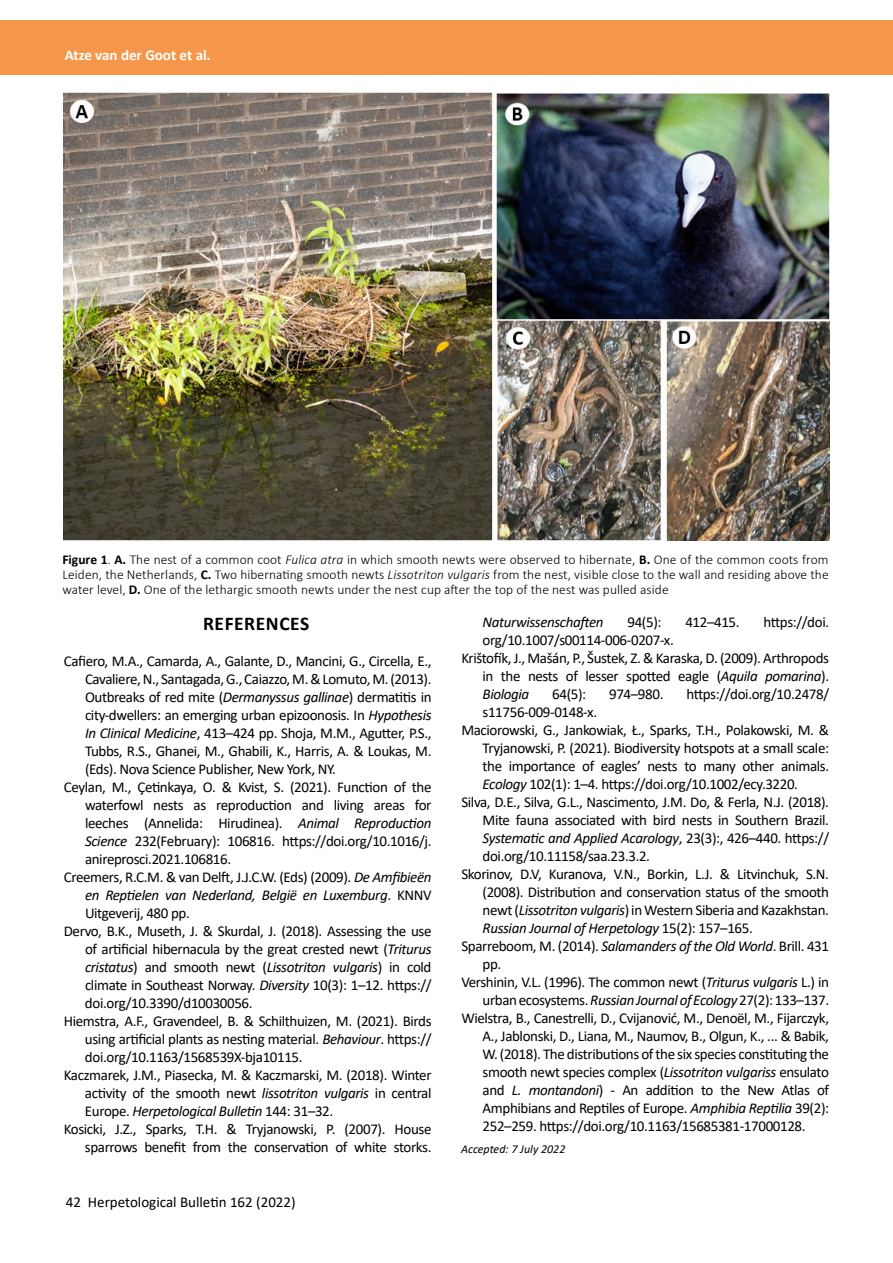
<style>
.page{position:relative;width:893px;height:1263px;background:#fff}
.page>*{position:absolute;margin:0;border:0;box-sizing:border-box;transform-origin:0 0}
.t1{font:700 19.5px "Calibri";letter-spacing:.03em;color:#000}
.t2{font:15px "Calibri";letter-spacing:-.025em;color:#000}
.t3{font:italic 15px "Calibri";letter-spacing:-.025em;color:#000}
.t4{font:15px "Calibri";color:#000}
.t5{font:700 15px "Calibri";color:#fff}
.t6{font:300 13.5px/15px "Calibri";letter-spacing:.005em;color:#000;text-align:justify}
.t7{font:italic 12px "Calibri";color:#000}
.s1{font-weight:700}
.s2{font-style:italic}
.s3{font-style:normal}
</style>
<div class="page">
<div style="left:0;top:21px;width:893px;height:54px;background:#f4974b"></div>
<img style="left:64px;top:92px;width:765px;height:449px">
<p class="t5" style="left:65px;top:44px;width:147px">Atze van der Goot et al.</p>
<p class="t6" style="left:62px;top:552px;width:768px"><span class="s1">Figure 1</span>. <span class="s1">A.</span> The nest of a common coot <span class="s2">Fulica atra</span> in which smooth newts were observed to hibernate, <span class="s1">B.</span> One of the common coots from Leiden, the Netherlands, <span class="s1">C.</span> Two hibernating smooth newts <span class="s2">Lissotriton vulgaris</span> from the nest, visible close to the wall and residing above the water level, <span class="s1">D.</span> One of the lethargic smooth newts under the nest cup after the top of the nest was pulled aside</p>
<h1 class="t1" style="left:203px;top:610px;width:108px">REFERENCES</h1>
<p class="t2" style="left:64px;top:651px;width:369px">Cafiero, M.A., Camarda, A., Galante, D., Mancini, G., Circella, E.,</p>
<p class="t2" style="left:85px;top:669px;width:348px">Cavaliere, N., Santagada, G., Caiazzo, M. &amp; Lomuto, M. (2013).</p>
<p class="t2" style="left:85px;top:687px;width:348px">Outbreaks of red mite (<span class="s2">Dermanyssus gallinae</span>) dermatitis in</p>
<p class="t2" style="left:85px;top:705px;width:348px">city-dwellers: an emerging urban epizoonosis. In <span class="s2">Hypothesis</span></p>
<p class="t2" style="left:85px;top:723px;width:348px"><span class="s2">In Clinical Medicine</span>, 413–424 pp. Shoja, M.M., Agutter, P.S.,</p>
<p class="t2" style="left:85px;top:741px;width:348px">Tubbs, R.S., Ghanei, M., Ghabili, K., Harris, A. &amp; Loukas, M.</p>
<p class="t2" style="left:85px;top:759px;width:253px">(Eds). Nova Science Publisher, New York, NY.</p>
<p class="t2" style="left:64px;top:777px;width:369px">Ceylan, M., Çetinkaya, O. &amp; Kvist, S. (2021). Function of the</p>
<p class="t2" style="left:85px;top:795px;width:348px">waterfowl nests as reproduction and living areas for</p>
<p class="t2" style="left:85px;top:813px;width:348px">leeches (Annelida: Hirudinea). <span class="s2">Animal Reproduction</span></p>
<p class="t2" style="left:85px;top:831px;width:348px"><span class="s2">Science</span> 232(February): 106816. https://doi.org/10.1016/j.</p>
<p class="t2" style="left:85px;top:849px;width:148px">anireprosci.2021.106816.</p>
<p class="t2" style="left:64px;top:867px;width:369px">Creemers, R.C.M. &amp; van Delft, J.J.C.W. (Eds) (2009). <span class="s2">De Amfibieën</span></p>
<p class="t3" style="left:85px;top:885px;width:348px">en Reptielen van Nederland, België en Luxemburg<span class="s3">. KNNV</span></p>
<p class="t2" style="left:85px;top:903px;width:106px">Uitgeverij, 480 pp.</p>
<p class="t2" style="left:64px;top:921px;width:369px">Dervo, B.K., Museth, J. &amp; Skurdal, J. (2018). Assessing the use</p>
<p class="t2" style="left:85px;top:939px;width:348px">of artificial hibernacula by the great crested newt (<span class="s2">Triturus</span></p>
<p class="t3" style="left:85px;top:957px;width:348px">cristatus<span class="s3">) and smooth newt (</span>Lissotriton vulgaris<span class="s3">) in cold</span></p>
<p class="t2" style="left:85px;top:975px;width:348px">climate in Southeast Norway. <span class="s2">Diversity</span> 10(3): 1–12. https://</p>
<p class="t2" style="left:85px;top:993px;width:169px">doi.org/10.3390/d10030056.</p>
<p class="t2" style="left:64px;top:1011px;width:369px">Hiemstra, A.F., Gravendeel, B. &amp; Schilthuizen, M. (2021). Birds</p>
<p class="t2" style="left:85px;top:1029px;width:348px">using artificial plants as nesting material. <span class="s2">Behaviour</span>. https://</p>
<p class="t2" style="left:85px;top:1047px;width:219px">doi.org/10.1163/1568539X-bja10115.</p>
<p class="t2" style="left:64px;top:1065px;width:369px">Kaczmarek, J.M., Piasecka, M. &amp; Kaczmarski, M. (2018). Winter</p>
<p class="t2" style="left:85px;top:1083px;width:348px">activity of the smooth newt <span class="s2">lissotriton vulgaris</span> in central</p>
<p class="t3" style="left:85px;top:1101px;width:250px"><span class="s3">Europe.</span> Herpetological Bulletin <span class="s3">144: 31–32.</span></p>
<p class="t2" style="left:64px;top:1119px;width:369px">Kosicki, J.Z., Sparks, T.H. &amp; Tryjanowski, P. (2007). House</p>
<p class="t2" style="left:85px;top:1137px;width:348px">sparrows benefit from the conservation of white storks.</p>
<p class="t4" style="left:66px;top:1191px;width:231px">42 Herpetological Bulletin 162 (2022)</p>
<p class="t3" style="left:483px;top:611px;width:123px">Naturwissenschaften</p>
<p class="t2" style="left:627px;top:611px;width:36px">94(5):</p>
<p class="t2" style="left:685px;top:611px;width:56px">412–415.</p>
<p class="t2" style="left:763px;top:611px;width:67px">https://doi.</p>
<p class="t2" style="left:483px;top:629px;width:193px">org/10.1007/s00114-006-0207-x.</p>
<p class="t2" style="left:461px;top:647px;width:369px">Krištofík, J., Mašán, P., Šustek, Z. &amp; Karaska, D. (2009). Arthropods</p>
<p class="t2" style="left:483px;top:665px;width:348px">in the nests of lesser spotted eagle (<span class="s2">Aquila pomarina</span>).</p>
<p class="t3" style="left:483px;top:683px;width:48px">Biologia</p>
<p class="t2" style="left:552px;top:683px;width:36px">64(5):</p>
<p class="t2" style="left:609px;top:683px;width:56px">974–980.</p>
<p class="t2" style="left:686px;top:683px;width:144px">https://doi.org/10.2478/</p>
<p class="t2" style="left:483px;top:701px;width:116px">s11756-009-0148-x.</p>
<p class="t2" style="left:461px;top:719px;width:369px">Maciorowski, G., Jankowiak, Ł., Sparks, T.H., Polakowski, M. &amp;</p>
<p class="t2" style="left:483px;top:737px;width:348px">Tryjanowski, P. (2021). Biodiversity hotspots at a small scale:</p>
<p class="t2" style="left:483px;top:755px;width:348px">the importance of eagles’ nests to many other animals.</p>
<p class="t2" style="left:483px;top:773px;width:317px"><span class="s2">Ecology</span> 102(1): 1–4. https://doi.org/10.1002/ecy.3220.</p>
<p class="t2" style="left:461px;top:791px;width:369px">Silva, D.E., Silva, G.L., Nascimento, J.M. Do, &amp; Ferla, N.J. (2018).</p>
<p class="t2" style="left:483px;top:809px;width:348px">Mite fauna associated with bird nests in Southern Brazil.</p>
<p class="t3" style="left:483px;top:827px;width:348px">Systematic and Applied Acarology<span class="s3">, 23(3):, 426–440. https://</span></p>
<p class="t2" style="left:483px;top:845px;width:169px">doi.org/10.11158/saa.23.3.2.</p>
<p class="t2" style="left:461px;top:863px;width:369px">Skorinov, D.V, Kuranova, V.N., Borkin, L.J. &amp; Litvinchuk, S.N.</p>
<p class="t2" style="left:483px;top:881px;width:348px">(2008). Distribution and conservation status of the smooth</p>
<p class="t2" style="left:483px;top:899px;width:348px">newt (<span class="s2">Lissotriton vulgaris</span>) in Western Siberia and Kazakhstan.</p>
<p class="t3" style="left:483px;top:917px;width:272px">Russian Journal of Herpetology <span class="s3">15(2): 157–165.</span></p>
<p class="t2" style="left:461px;top:935px;width:369px">Sparreboom, M. (2014). <span class="s2">Salamanders of the Old World</span>. Brill. 431</p>
<p class="t2" style="left:483px;top:953px;width:20px">pp.</p>
<p class="t2" style="left:461px;top:971px;width:369px">Vershinin, V.L. (1996). The common newt (<span class="s2">Triturus vulgaris</span> L.) in</p>
<p class="t2" style="left:483px;top:989px;width:348px">urban ecosystems. <span class="s2">Russian Journal of Ecology</span> 27(2): 133–137.</p>
<p class="t2" style="left:461px;top:1007px;width:369px">Wielstra, B., Canestrelli, D., Cvijanović, M., Denoël, M., Fijarczyk,</p>
<p class="t2" style="left:483px;top:1025px;width:348px">A., Jablonski, D., Liana, M., Naumov, B., Olgun, K., ... &amp; Babik,</p>
<p class="t2" style="left:483px;top:1043px;width:348px">W. (2018). The distributions of the six species constituting the</p>
<p class="t2" style="left:483px;top:1061px;width:348px">smooth newt species complex (<span class="s2">Lissotriton vulgariss</span> ensulato</p>
<p class="t2" style="left:483px;top:1079px;width:348px">and <span class="s2">L. montandoni</span>) - An addition to the New Atlas of</p>
<p class="t2" style="left:483px;top:1097px;width:348px">Amphibians and Reptiles of Europe. <span class="s2">Amphibia Reptilia</span> 39(2):</p>
<p class="t2" style="left:483px;top:1115px;width:324px">252–259. https://doi.org/10.1163/15685381-17000128.</p>
<p class="t7" style="left:461px;top:1141px;width:106px">Accepted: 7 July 2022</p>
</div>
